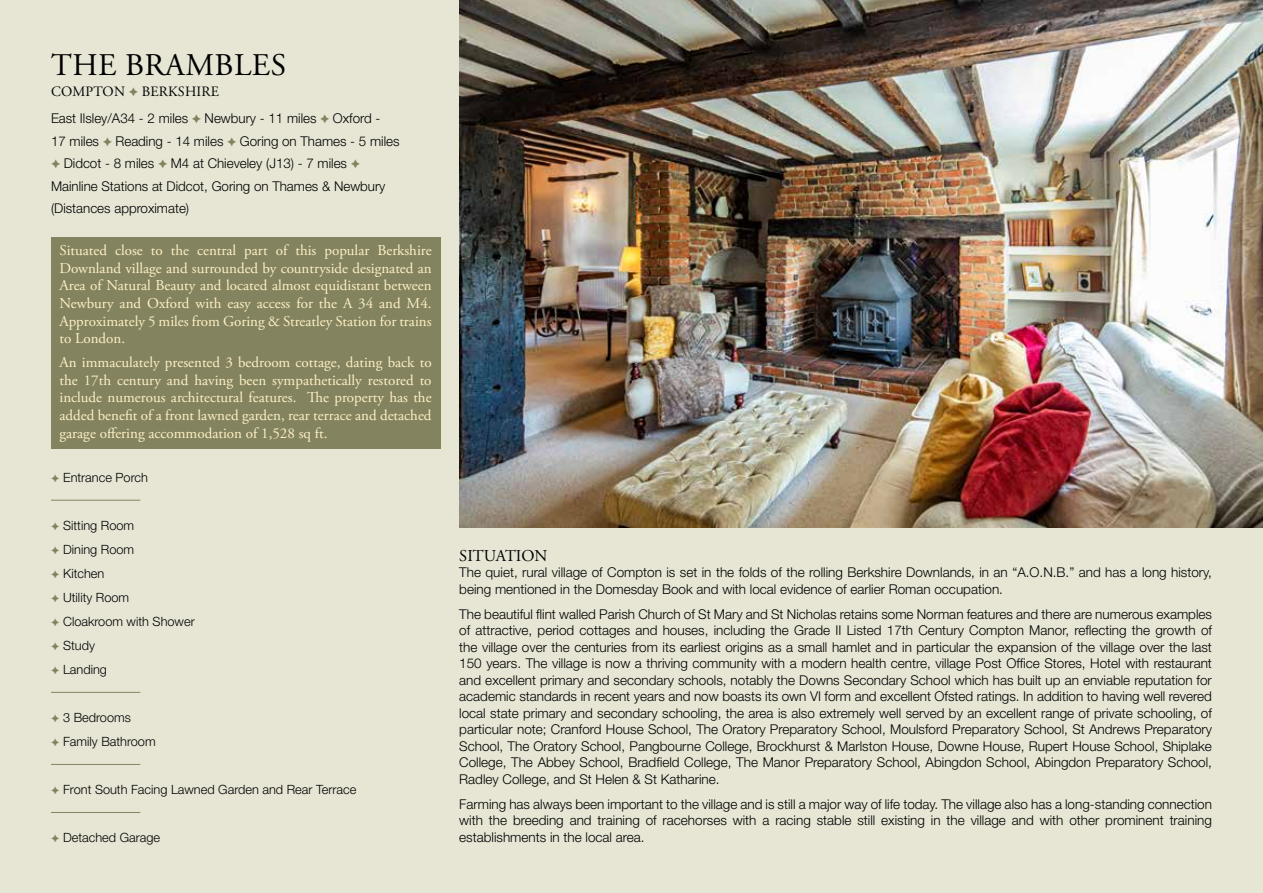
<style>
.page{position:relative;width:1263px;height:893px;background:#e7e6d5}
.page>*{position:absolute;margin:0;border:0;box-sizing:border-box;transform-origin:0 0}
.t1{font:31.5px "Adobe Garamond Pro";letter-spacing:.015em;color:#000}
.t2{font:16.5px "Adobe Garamond Pro";color:#000}
.t3{font:15px/17.7px "Adobe Garamond Pro";color:#fff0c5;text-align:justify}
.t4{font:14.25px "Adobe Garamond Pro";letter-spacing:.015em;color:#000}
.t5{font:300 13.5px/16.5px "Helvetica Neue LT Std";color:#000;text-align:justify}
.t6{font:300 12.75px/24px "Helvetica Neue LT Std";color:#000}
.s1{color:#83845f}
</style>
<div class="page">
<img style="left:459px;top:0;width:804px;height:527px">
<div style="left:51px;top:237px;width:389px;height:212px;background:#83845f"></div>
<hr style="left:51px;top:500px;width:89px;height:1px;background:#83845f">
<hr style="left:51px;top:692px;width:89px;height:1px;background:#83845f">
<hr style="left:51px;top:764px;width:89px;height:1px;background:#83845f">
<hr style="left:51px;top:812px;width:89px;height:1px;background:#83845f">
<h1 class="t1" style="left:51px;top:46px;width:236px">THE BRAMBLES</h1>
<p class="t4" style="left:51px;top:83px;width:169px">COMPTON BERKSHIRE</p>
<p class="t5" style="left:51px;top:110px;width:331px">East Ilsley/A34 - 2 miles Newbury - 11 miles Oxford -</p>
<p class="t5" style="left:51px;top:132px;width:350px">17 miles Reading - 14 miles Goring on Thames - 5 miles</p>
<p class="t5" style="left:64px;top:155px;width:285px">Didcot - 8 miles M4 at Chieveley (J13) - 7 miles</p>
<p class="t5" style="left:51px;top:177px;width:336px">Mainline Stations at Didcot, Goring on Thames &amp; Newbury</p>
<p class="t5" style="left:51px;top:200px;width:140px">(Distances approximate)</p>
<p class="t3" style="left:60px;top:242px;width:374px">Situated close to the central part of this popular Berkshire Downland village and surrounded by countryside designated an Area of Natural Beauty and located almost equidistant between Newbury and Oxford with easy access for the A 34 and M4.<br>Approximately 5 miles from Goring &amp; Streatley Station for trains to London.</p>
<p class="t3" style="left:60px;top:354px;width:374px">An immaculately presented 3 bedroom cottage, dating back to the 17th century and having been sympathetically restored to include numerous architectural features. The property has the added benefit of a front lawned garden, rear terrace and detached garage offering accommodation of 1,528 sq ft.</p>
<p class="t6" style="left:51px;top:465px;width:98px"><span class="s1">✦</span> Entrance Porch</p>
<p class="t6" style="left:51px;top:513px;width:145px"><span class="s1">✦</span> Sitting Room<br><span class="s1">✦</span> Dining Room<br><span class="s1">✦</span> Kitchen<br><span class="s1">✦</span> Utility Room<br><span class="s1">✦</span> Cloakroom with Shower <span class="s1">✦</span> Study<br><span class="s1">✦</span> Landing</p>
<p class="t6" style="left:51px;top:705px;width:106px"><span class="s1">✦</span> 3 Bedrooms<br><span class="s1">✦</span> Family Bathroom</p>
<p class="t6" style="left:51px;top:777px;width:307px"><span class="s1">✦</span> Front South Facing Lawned Garden and Rear Terrace</p>
<p class="t6" style="left:51px;top:825px;width:111px"><span class="s1">✦</span> Detached Garage</p>
<p class="t2" style="left:459px;top:545px;width:90px">SITUATION</p>
<p class="t5" style="left:459px;top:564px;width:754px">The quiet, rural village of Compton is set in the folds of the rolling Berkshire Downlands, in an “A.O.N.B.” and has a long history, being mentioned in the Domesday Book and with local evidence of earlier Roman occupation.</p>
<p class="t5" style="left:459px;top:605px;width:754px">The beautiful flint walled Parish Church of St Mary and St Nicholas retains some Norman features and there are numerous examples of attractive, period cottages and houses, including the Grade II Listed 17th Century Compton Manor, reflecting the growth of the village over the centuries from its earliest origins as a small hamlet and in particular the expansion of the village over the last 150 years. The village is now a thriving community with a modern health centre, village Post Office Stores, Hotel with restaurant and excellent primary and secondary schools, notably the Downs Secondary School which has built up an enviable reputation for academic standards in recent years and now boasts its own VI form and excellent Ofsted ratings. In addition to having well revered local state primary and secondary schooling, the area is also extremely well served by an excellent range of private schooling, of particular note; Cranford House School, The Oratory Preparatory School, Moulsford Preparatory School, St Andrews Preparatory School, The Oratory School, Pangbourne College, Brockhurst &amp; Marlston House, Downe House, Rupert House School, Shiplake College, The Abbey School, Bradfield College, The Manor Preparatory School, Abingdon School, Abingdon Preparatory School, Radley College, and St Helen &amp; St Katharine.</p>
<p class="t5" style="left:459px;top:795px;width:754px">Farming has always been important to the village and is still a major way of life today. The village also has a long-standing connection with the breeding and training of racehorses with a racing stable still existing in the village and with other prominent training establishments in the local area.</p>
</div>
